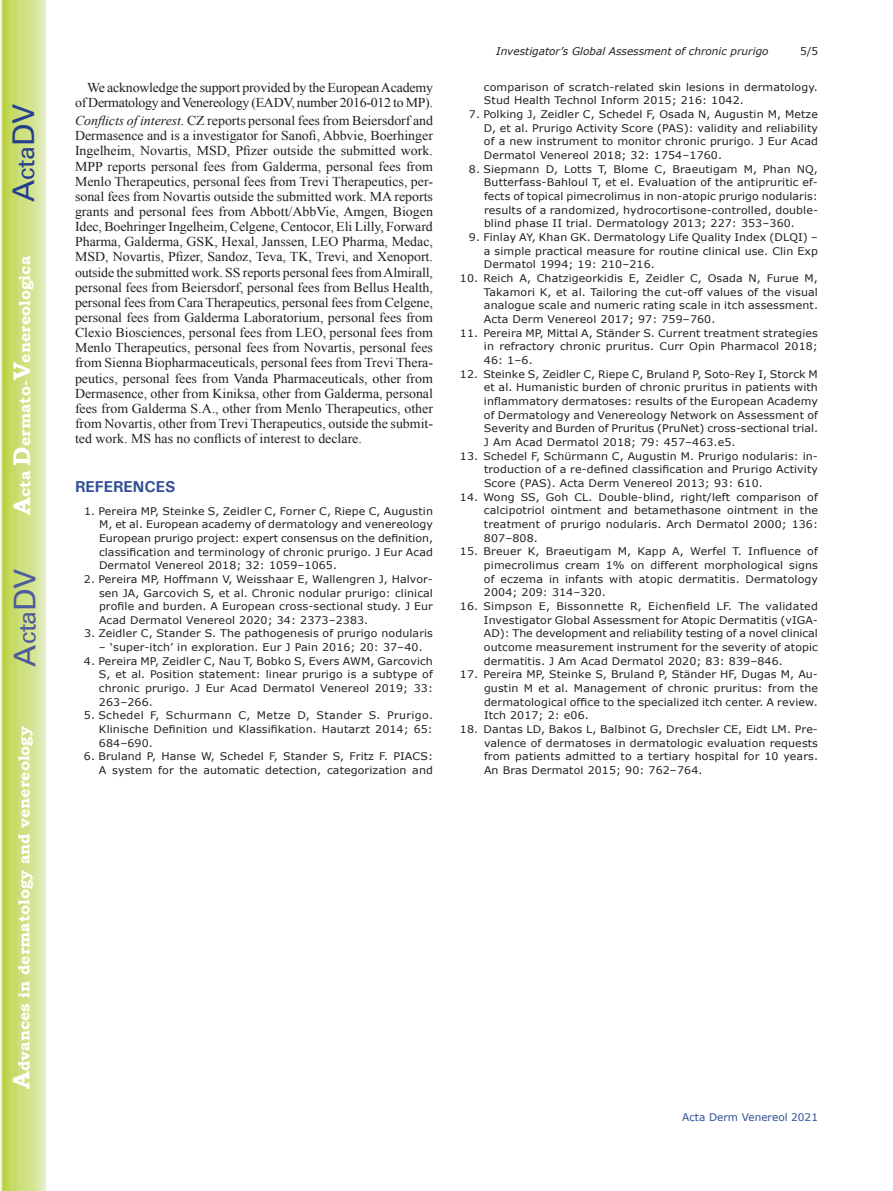
<style>
.page{position:relative;width:893px;height:1191px;background:#fff}
.page>*{position:absolute;margin:0;border:0;box-sizing:border-box;transform-origin:0 0}
.t1{font:30px "Univers";color:#4d5a9e}
.t2{font:30px "Univers";color:#253f8e}
.t3{font:700 15.75px "Bookman Old Style";color:#fff}
.t4{font:700 15.75px "Univers";color:#324f95}
.t5{font:13.5px/15.1px "Times New Roman";letter-spacing:-.015em;color:#231f20;text-align:right}
.t6{font:10.5px/13.6px "Verdana";letter-spacing:.01em;color:#231f20;text-align:justify;scale:1.05 1}
.t7{font:italic 10.5px "Verdana";color:#231f20}
.t8{font:10.5px "Verdana";color:#324f95}
.t9{font:10.5px "Verdana";letter-spacing:.01em;color:#231f20}
.s1{font-size:24px}
.s2{font-style:italic}
</style>
<div class="page">
<svg style="left:1px;top:0;width:45px;height:1191px;background:#cfe084"></svg>
<h1 class="t2" style="left:6px;top:202px;width:100px;rotate:-90deg">A<span class="s1">cta</span>DV</h1>
<h2 class="t3" style="left:15px;top:515px;width:260px;rotate:-90deg"><span class="s1">A</span>cta <span class="s1">D</span>ermato-<span class="s1">V</span>enereologica</h2>
<h1 class="t1" style="left:7px;top:666px;width:100px;rotate:-90deg">A<span class="s1">cta</span>DV</h1>
<h2 class="t3" style="left:15px;top:1088px;width:364px;rotate:-90deg"><span class="s1">A</span>dvances in dermatology and venereology</h2>
<p class="t5" style="left:75px;top:80px;width:360px">We acknowledge the support provided by the European Academy of Dermatology and Venereology (EADV, number 2016-012 to MP).</p>
<p class="t5" style="left:75px;top:113px;width:360px;text-align:justify"><span class="s2">Conflicts of interest.</span> CZ reports personal fees from Beiersdorf and Dermasence and is a investigator for Sanofi, Abbvie, Boerhinger Ingelheim, Novartis, MSD, Pfizer outside the submitted work.<br>MPP reports personal fees from Galderma, personal fees from Menlo Therapeutics, personal fees from Trevi Therapeutics, per&shy;sonal fees from Novartis outside the submitted work. MA reports grants and personal fees from Abbott/AbbVie, Amgen, Biogen Idec, Boehringer Ingelheim, Celgene, Centocor, Eli Lilly, Forward Pharma, Galderma, GSK, Hexal, Janssen, LEO Pharma, Medac, MSD, Novartis, Pfizer, Sandoz, Teva, TK, Trevi, and Xenoport. outside the submitted work. SS reports personal fees from Almirall, personal fees from Beiersdorf, personal fees from Bellus Health, personal fees from Cara Therapeutics, personal fees from Celgene, personal fees from Galderma Laboratorium, personal fees from Clexio Biosciences, personal fees from LEO, personal fees from Menlo Therapeutics, personal fees from Novartis, personal fees from Sienna Biopharmaceuticals, personal fees from Trevi Thera&shy;peutics, personal fees from Vanda Pharmaceuticals, other from Dermasence, other from Kiniksa, other from Galderma, personal fees from Galderma S.A., other from Menlo Therapeutics, other from Novartis, other from Trevi Therapeutics, outside the submit&shy;ted work. MS has no conflicts of interest to declare.</p>
<h2 class="t4" style="left:75px;top:476px;width:102px">REFERENCES</h2>
<p class="t6" style="left:99px;top:504px;width:320px;text-indent:-15px">1. Pereira MP, Steinke S, Zeidler C, Forner C, Riepe C, Augustin M, et al. European academy of dermatology and venereology European prurigo project: expert consensus on the definition, classification and terminology of chronic prurigo. J Eur Acad Dermatol Venereol 2018; 32: 1059–1065.</p>
<p class="t6" style="left:99px;top:572px;width:320px;text-indent:-15px">2. Pereira MP, Hoffmann V, Weisshaar E, Wallengren J, Halvor&shy;sen JA, Garcovich S, et al. Chronic nodular prurigo: clinical profile and burden. A European cross-sectional study. J Eur Acad Dermatol Venereol 2020; 34: 2373–2383.</p>
<p class="t6" style="left:84px;top:627px;width:334px">3. Zeidler C, Stander S. The pathogenesis of prurigo nodularis</p>
<p class="t6" style="left:99px;top:640px;width:310px">– ‘super-itch’ in exploration. Eur J Pain 2016; 20: 37–40.</p>
<p class="t6" style="left:99px;top:654px;width:320px;text-indent:-15px">4. Pereira MP, Zeidler C, Nau T, Bobko S, Evers AWM, Garcovich S, et al. Position statement: linear prurigo is a subtype of chronic prurigo. J Eur Acad Dermatol Venereol 2019; 33:<br>263–266.</p>
<p class="t6" style="left:99px;top:709px;width:320px;text-indent:-15px">5. Schedel F, Schurmann C, Metze D, Stander S. Prurigo.<br>Klinische Definition und Klassifikation. Hautarzt 2014; 65:<br>684–690.</p>
<p class="t6" style="left:84px;top:749px;width:334px;text-align:right">6. Bruland P, Hanse W, Schedel F, Stander S, Fritz F. PIACS:<br>A system for the automatic detection, categorization and</p>
<p class="t7" style="left:496px;top:44px;width:274px">Investigator’s Global Assessment of chronic prurigo</p>
<p class="t9" style="left:800px;top:44px;width:20px">5/5</p>
<p class="t6" style="left:484px;top:80px;width:320px">comparison of scratch-related skin lesions in dermatology.<br>Stud Health Technol Inform 2015; 216: 1042.</p>
<p class="t6" style="left:484px;top:107px;width:320px;text-indent:-15px">7. Polking J, Zeidler C, Schedel F, Osada N, Augustin M, Metze D, et al. Prurigo Activity Score (PAS): validity and reliability of a new instrument to monitor chronic prurigo. J Eur Acad Dermatol Venereol 2018; 32: 1754–1760.</p>
<p class="t6" style="left:484px;top:162px;width:320px;text-indent:-15px">8. Siepmann D, Lotts T, Blome C, Braeutigam M, Phan NQ, Butterfass-Bahloul T, et el. Evaluation of the antipruritic ef&shy;fects of topical pimecrolimus in non-atopic prurigo nodularis: results of a randomized, hydrocortisone-controlled, double&shy;blind phase II trial. Dermatology 2013; 227: 353–360.</p>
<p class="t6" style="left:484px;top:230px;width:320px;text-indent:-15px">9. Finlay AY, Khan GK. Dermatology Life Quality Index (DLQI) – a simple practical measure for routine clinical use. Clin Exp Dermatol 1994; 19: 210–216.</p>
<p class="t6" style="left:484px;top:271px;width:320px;text-indent:-24px">10. Reich A, Chatzigeorkidis E, Zeidler C, Osada N, Furue M, Takamori K, et al. Tailoring the cut-off values of the visual analogue scale and numeric rating scale in itch assessment.<br>Acta Derm Venereol 2017; 97: 759–760.</p>
<p class="t6" style="left:484px;top:326px;width:320px;text-indent:-24px">11. Pereira MP, Mittal A, Ständer S. Current treatment strategies in refractory chronic pruritus. Curr Opin Pharmacol 2018; 46: 1–6.</p>
<p class="t6" style="left:484px;top:367px;width:320px;text-indent:-24px">12. Steinke S, Zeidler C, Riepe C, Bruland P, Soto-Rey I, Storck M et al. Humanistic burden of chronic pruritus in patients with inflammatory dermatoses: results of the European Academy of Dermatology and Venereology Network on Assessment of Severity and Burden of Pruritus (PruNet) cross-sectional trial.<br>J Am Acad Dermatol 2018; 79: 457–463.e5.</p>
<p class="t6" style="left:484px;top:449px;width:320px;text-indent:-24px">13. Schedel F, Schürmann C, Augustin M. Prurigo nodularis: in&shy;troduction of a re-defined classification and Prurigo Activity Score (PAS). Acta Derm Venereol 2013; 93: 610.</p>
<p class="t6" style="left:484px;top:490px;width:320px;text-indent:-24px">14. Wong SS, Goh CL. Double-blind, right/left comparison of calcipotriol ointment and betamethasone ointment in the treatment of prurigo nodularis. Arch Dermatol 2000; 136:<br>807–808.</p>
<p class="t6" style="left:484px;top:545px;width:320px;text-indent:-24px">15. Breuer K, Braeutigam M, Kapp A, Werfel T. Influence of pimecrolimus cream 1% on different morphological signs of eczema in infants with atopic dermatitis. Dermatology 2004; 209: 314–320.</p>
<p class="t6" style="left:484px;top:599px;width:320px;text-indent:-24px">16. Simpson E, Bissonnette R, Eichenfield LF. The validated Investigator Global Assessment for Atopic Dermatitis (vIGA-AD): The development and reliability testing of a novel clinical outcome measurement instrument for the severity of atopic dermatitis. J Am Acad Dermatol 2020; 83: 839–846.</p>
<p class="t6" style="left:484px;top:667px;width:320px;text-indent:-24px">17. Pereira MP, Steinke S, Bruland P, Ständer HF, Dugas M, Au&shy;gustin M et al. Management of chronic pruritus: from the dermatological office to the specialized itch center. A review.<br>Itch 2017; 2: e06.</p>
<p class="t6" style="left:484px;top:722px;width:320px;text-indent:-24px">18. Dantas LD, Bakos L, Balbinot G, Drechsler CE, Eidt LM. Pre&shy;valence of dermatoses in dermatologic evaluation requests from patients admitted to a tertiary hospital for 10 years.<br>An Bras Dermatol 2015; 90: 762–764.</p>
<p class="t8" style="left:682px;top:1110px;width:137px">Acta Derm Venereol 2021</p>
</div>
